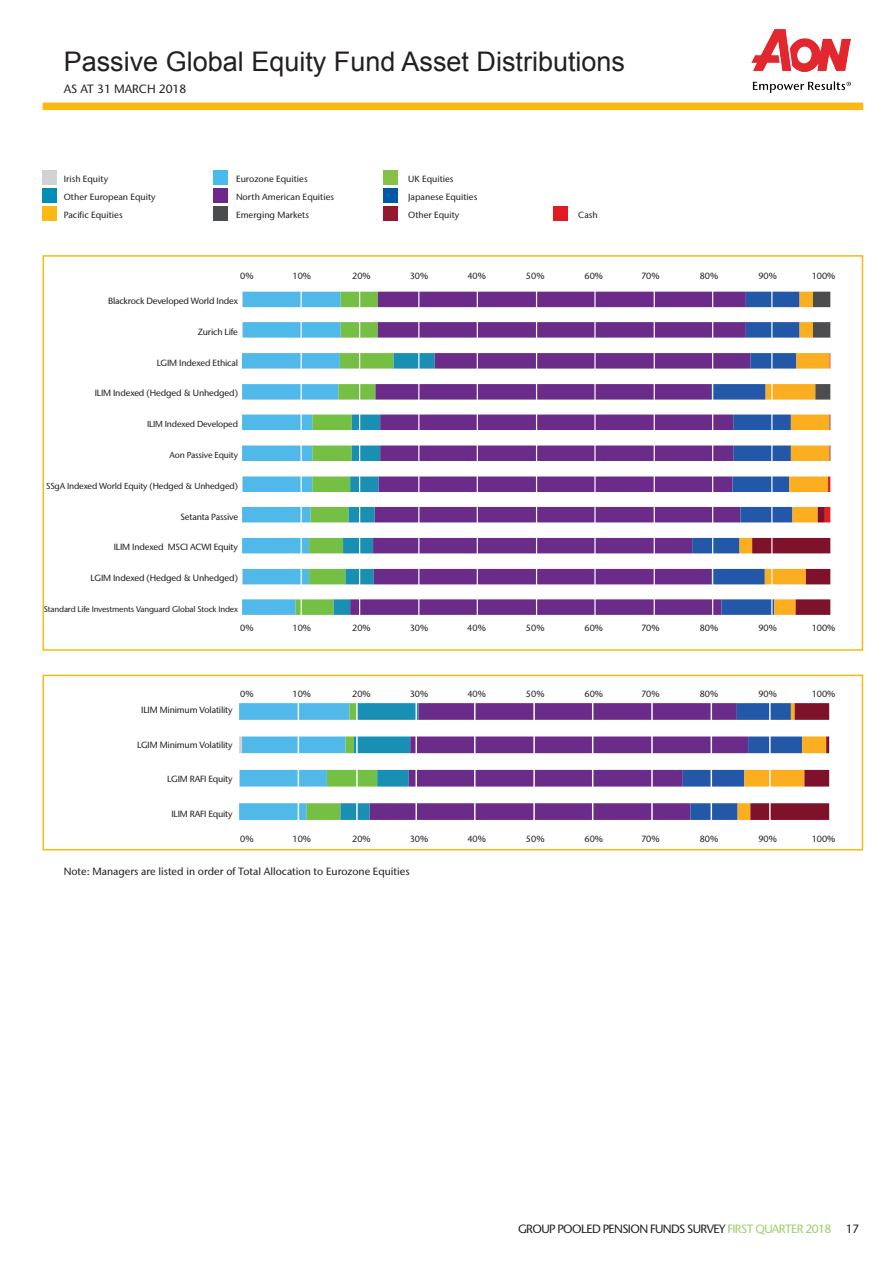
<style>
.page{position:relative;width:893px;height:1263px;background:#fff}
.page>*{position:absolute;margin:0;border:0;box-sizing:border-box;transform-origin:0 0}
.t1{font:27px "Arial";color:#231f20}
.t2{font:500 12px "Stone Sans IIITC Std";letter-spacing:-.05em;color:#231f20}
.t3{font:500 12px "Stone Sans IIITC Std";color:#231f20}
.t4{font:500 10.5px "Stone Sans IIITC Std";color:#231f20}
.t5{font:500 9px/18px "Stone Sans IIITC Std";letter-spacing:-.015em;color:#231f20}
.t6{font:500 8.7px "Stone Sans IIITC Std";letter-spacing:-.02em;color:#231f20}
.t7{font:500 8.25px "Stone Sans IIITC Std";letter-spacing:-.02em;color:#231f20}
.t8{font:4.2px "Stone Sans IIITC Std";color:#040503;scale:1.48 1}
.t9{font:2.25px "Stone Sans IIITC Std";color:#040503;scale:2.66 1}
.s1{color:#9dce69}
</style>
<div class="page">
<img style="left:751px;top:30px;width:99px;height:62px">
<div style="left:43px;top:255px;width:820px;height:396px;border:2px solid #fcb814"></div>
<div style="left:43px;top:103px;width:820px;height:7px;background:#fcb814"></div>
<div style="left:43px;top:170px;width:14px;height:15px;background:#d1d2d4"></div>
<div style="left:213px;top:170px;width:14px;height:15px;background:#47bbeb"></div>
<div style="left:383px;top:170px;width:15px;height:15px;background:#83c447"></div>
<div style="left:43px;top:188px;width:14px;height:15px;background:#008fb3"></div>
<div style="left:213px;top:188px;width:14px;height:15px;background:#6d288b"></div>
<div style="left:383px;top:188px;width:15px;height:15px;background:#0157a8"></div>
<div style="left:553px;top:206px;width:15px;height:15px;background:#e21a21"></div>
<div style="left:43px;top:206px;width:14px;height:15px;background:#fcb814"></div>
<div style="left:213px;top:206px;width:14px;height:15px;background:#4b4c4d"></div>
<div style="left:383px;top:206px;width:15px;height:15px;background:#921730"></div>
<div style="left:43px;top:675px;width:820px;height:175px;border:2px solid #fcb814"></div>
<svg style="left:239px;top:703px;width:590px;height:117px"></svg>
<hr style="left:298px;top:695px;width:1px;height:126px;background:#fff">
<hr style="left:357px;top:695px;width:1px;height:126px;background:#fff">
<hr style="left:416px;top:695px;width:1px;height:126px;background:#fff">
<hr style="left:475px;top:695px;width:1px;height:126px;background:#fff">
<hr style="left:534px;top:695px;width:1px;height:126px;background:#fff">
<hr style="left:592px;top:695px;width:1px;height:126px;background:#fff">
<hr style="left:652px;top:695px;width:1px;height:126px;background:#fff">
<hr style="left:711px;top:695px;width:1px;height:126px;background:#fff">
<hr style="left:770px;top:695px;width:1px;height:126px;background:#fff">
<svg style="left:242px;top:292px;width:108px;height:323px"></svg>
<svg style="left:350px;top:292px;width:342px;height:323px"></svg>
<svg style="left:692px;top:292px;width:138px;height:323px"></svg>
<hr style="left:301px;top:287px;width:1px;height:335px;background:#fff">
<hr style="left:359px;top:287px;width:1px;height:335px;background:#fff">
<hr style="left:419px;top:287px;width:1px;height:335px;background:#fff">
<hr style="left:477px;top:287px;width:1px;height:335px;background:#fff">
<hr style="left:536px;top:287px;width:1px;height:335px;background:#fff">
<hr style="left:595px;top:287px;width:1px;height:335px;background:#fff">
<hr style="left:654px;top:287px;width:1px;height:335px;background:#fff">
<hr style="left:712px;top:287px;width:1px;height:335px;background:#fff">
<hr style="left:772px;top:287px;width:1px;height:335px;background:#fff">
<h1 class="t1" style="left:64px;top:44px;width:563px">Passive Global Equity Fund Asset Distributions</h1>
<h2 class="t3" style="left:64px;top:81px;width:124px">AS AT 31 MARCH 2018</h2>
<p class="t5" style="left:64px;top:169px;width:93px">Irish Equity<br>Other European Equity<br>Pacific Equities</p>
<p class="t5" style="left:236px;top:169px;width:100px">Eurozone Equities<br>North American Equities<br>Emerging Markets</p>
<p class="t5" style="left:408px;top:169px;width:71px">UK Equities<br>Japanese Equities<br>Other Equity</p>
<p class="t5" style="left:578px;top:205px;width:21px">Cash</p>
<p class="t5" style="left:240px;top:267px;width:15px">0%</p>
<p class="t5" style="left:292px;top:267px;width:20px">10%</p>
<p class="t5" style="left:352px;top:267px;width:20px">20%</p>
<p class="t5" style="left:410px;top:267px;width:20px">30%</p>
<p class="t5" style="left:467px;top:267px;width:20px">40%</p>
<p class="t5" style="left:526px;top:267px;width:20px">50%</p>
<p class="t5" style="left:585px;top:267px;width:20px">60%</p>
<p class="t5" style="left:641px;top:267px;width:20px">70%</p>
<p class="t5" style="left:700px;top:267px;width:20px">80%</p>
<p class="t5" style="left:758px;top:267px;width:20px">90%</p>
<p class="t5" style="left:812px;top:267px;width:25px">100%</p>
<p class="t8" style="left:128px;top:296px;width:67px">BlackRock Developed World Index</p>
<p class="t5" style="left:108px;top:292px;width:132px">Blackrock Developed World Index</p>
<p class="t5" style="left:198px;top:322px;width:42px">Zurich Life</p>
<p class="t5" style="left:157px;top:353px;width:83px">LGIM Indexed Ethical</p>
<p class="t5" style="left:95px;top:384px;width:145px">ILIM Indexed (Hedged &amp; Unhedged)</p>
<p class="t6" style="left:147px;top:419px;width:93px">ILIM Indexed Developed</p>
<p class="t6" style="left:170px;top:449px;width:70px">Aon Passive Equity</p>
<p class="t6" style="left:46px;top:480px;width:194px">SSgA Indexed World Equity (Hedged &amp; Unhedged)</p>
<p class="t5" style="left:180px;top:507px;width:59px">Setanta Passive</p>
<p class="t5" style="left:114px;top:538px;width:126px">ILIM Indexed MSCI ACWI Equity</p>
<p class="t5" style="left:91px;top:569px;width:149px">LGIM Indexed (Hedged &amp; Unhedged)</p>
<p class="t7" style="left:44px;top:604px;width:196px">Standard Life Investments Vanguard Global Stock Index</p>
<p class="t8" style="left:196px;top:327px;width:21px">Zurich Life</p>
<p class="t8" style="left:166px;top:358px;width:41px">LGIM Indexed Ethical</p>
<p class="t8" style="left:120px;top:389px;width:72px">ILIM Indexed (Hedged &amp; Unhedged)</p>
<p class="t8" style="left:157px;top:420px;width:48px">ILIM Indexed Developed</p>
<p class="t8" style="left:174px;top:450px;width:36px">Aon Passive Equity</p>
<p class="t8" style="left:82px;top:481px;width:98px">SSgA Indexed World Equity (Hedged &amp; Unhedged)</p>
<p class="t8" style="left:183px;top:512px;width:30px">Setanta Passive</p>
<p class="t8" style="left:137px;top:542px;width:61px">ILIM Indexed MSCI ACWI Equity</p>
<p class="t8" style="left:117px;top:573px;width:74px">LGIM Indexed (Hedged &amp; Unhedged)</p>
<p class="t8" style="left:72px;top:604px;width:105px">Standard Life Investments Vanguard Global Stock Index</p>
<p class="t5" style="left:240px;top:619px;width:15px">0%</p>
<p class="t5" style="left:292px;top:619px;width:20px">10%</p>
<p class="t5" style="left:352px;top:619px;width:20px">20%</p>
<p class="t5" style="left:410px;top:619px;width:20px">30%</p>
<p class="t5" style="left:467px;top:619px;width:20px">40%</p>
<p class="t5" style="left:526px;top:619px;width:20px">50%</p>
<p class="t5" style="left:585px;top:619px;width:20px">60%</p>
<p class="t5" style="left:641px;top:619px;width:20px">70%</p>
<p class="t5" style="left:700px;top:619px;width:20px">80%</p>
<p class="t5" style="left:758px;top:619px;width:20px">90%</p>
<p class="t5" style="left:812px;top:619px;width:25px">100%</p>
<p class="t8" style="left:238px;top:625px;width:8px">0%</p>
<p class="t8" style="left:295px;top:625px;width:10px">10%</p>
<p class="t8" style="left:354px;top:625px;width:10px">20%</p>
<p class="t8" style="left:413px;top:625px;width:10px">30%</p>
<p class="t8" style="left:472px;top:625px;width:10px">40%</p>
<p class="t8" style="left:530px;top:625px;width:10px">50%</p>
<p class="t8" style="left:589px;top:625px;width:10px">60%</p>
<p class="t8" style="left:648px;top:625px;width:10px">70%</p>
<p class="t8" style="left:707px;top:625px;width:10px">80%</p>
<p class="t8" style="left:766px;top:625px;width:10px">90%</p>
<p class="t8" style="left:823px;top:625px;width:13px">100%</p>
<p class="t5" style="left:240px;top:684px;width:15px">0%</p>
<p class="t5" style="left:292px;top:684px;width:20px">10%</p>
<p class="t5" style="left:352px;top:684px;width:20px">20%</p>
<p class="t5" style="left:410px;top:684px;width:20px">30%</p>
<p class="t5" style="left:467px;top:684px;width:20px">40%</p>
<p class="t5" style="left:526px;top:684px;width:20px">50%</p>
<p class="t5" style="left:585px;top:684px;width:20px">60%</p>
<p class="t5" style="left:641px;top:684px;width:20px">70%</p>
<p class="t5" style="left:700px;top:684px;width:20px">80%</p>
<p class="t5" style="left:758px;top:684px;width:20px">90%</p>
<p class="t5" style="left:812px;top:684px;width:25px">100%</p>
<p class="t5" style="left:141px;top:701px;width:93px">ILIM Minimum Volatility</p>
<p class="t9" style="left:155px;top:710px;width:25px">ILIM Minimum Volatility</p>
<p class="t5" style="left:137px;top:735px;width:97px">LGIM Minimum Volatility</p>
<p class="t9" style="left:152px;top:743px;width:26px">LGIM Minimum Volatility</p>
<p class="t5" style="left:167px;top:770px;width:67px">LGIM RAFI Equity</p>
<p class="t9" style="left:172px;top:776px;width:18px">LGIM RAFI Equity</p>
<p class="t5" style="left:171px;top:804px;width:63px">ILIM RAFI Equity</p>
<p class="t9" style="left:175px;top:810px;width:17px">ILIM RAFI Equity</p>
<p class="t5" style="left:240px;top:829px;width:15px">0%</p>
<p class="t5" style="left:292px;top:829px;width:20px">10%</p>
<p class="t5" style="left:352px;top:829px;width:20px">20%</p>
<p class="t5" style="left:410px;top:829px;width:20px">30%</p>
<p class="t5" style="left:467px;top:829px;width:20px">40%</p>
<p class="t5" style="left:526px;top:829px;width:20px">50%</p>
<p class="t5" style="left:585px;top:829px;width:20px">60%</p>
<p class="t5" style="left:641px;top:829px;width:20px">70%</p>
<p class="t5" style="left:700px;top:829px;width:20px">80%</p>
<p class="t5" style="left:758px;top:829px;width:20px">90%</p>
<p class="t5" style="left:812px;top:829px;width:25px">100%</p>
<p class="t4" style="left:64px;top:865px;width:347px">Note: Managers are listed in order of Total Allocation to Eurozone Equities</p>
<h2 class="t2" style="left:518px;top:1221px;width:342px">GROUP POOLED PENSION FUNDS SURVEY <span class="s1">FIRST QUARTER 2018</span> 17</h2>
</div>
